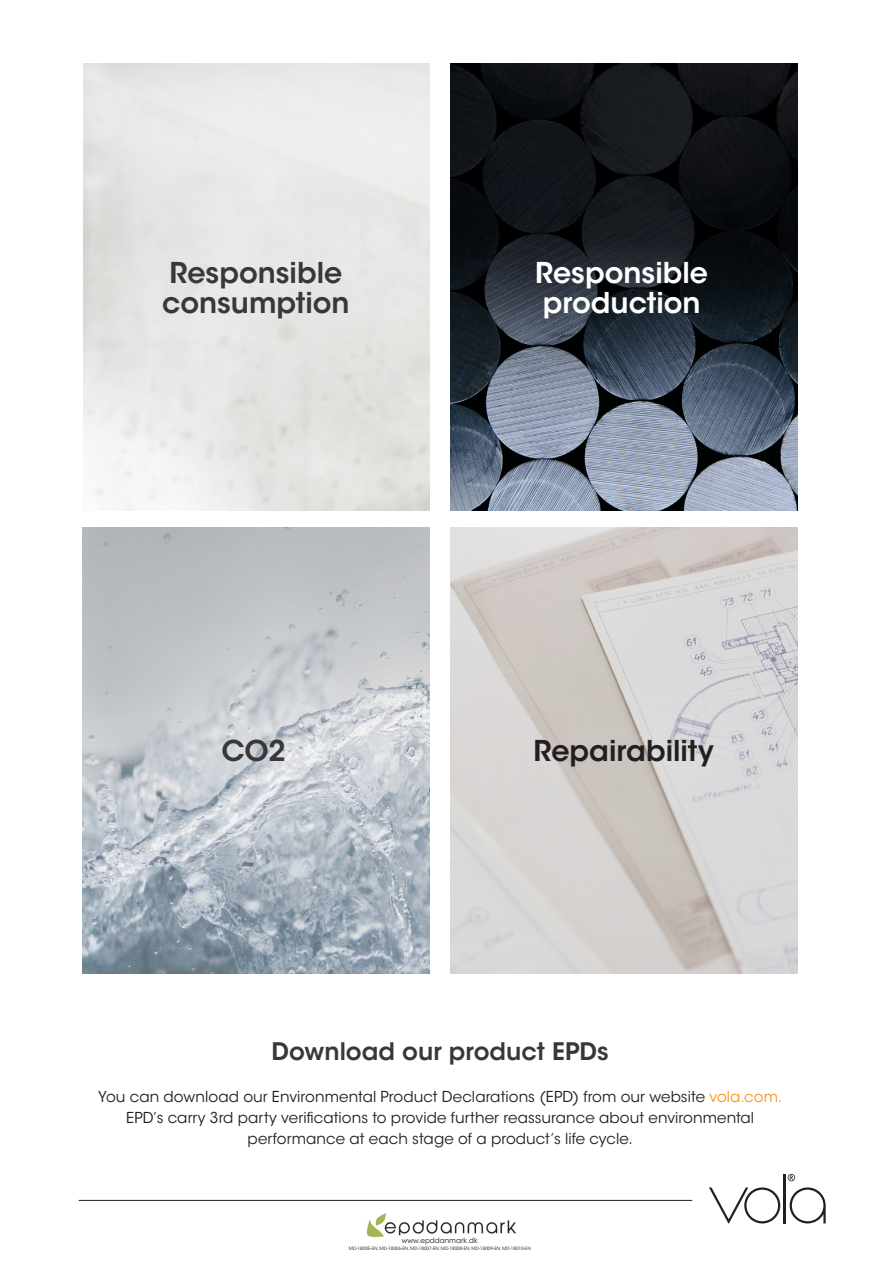
<style>
.page{position:relative;width:893px;height:1263px;background:#fff}
.page>*{position:absolute;margin:0;border:0;box-sizing:border-box;transform-origin:0 0}
.t1{font:600 28.5px "ITC Avant Garde Std";color:#383839}
.t2{font:600 28.5px "ITC Avant Garde Std";color:#fff}
.t3{font:600 28.5px "ITC Avant Garde Std";color:#231f20}
.t4{font:600 24px "ITC Avant Garde Std";color:#383839}
.t5{font:15px "ITC Avant Garde Std";letter-spacing:.005em;color:#231f20}
.t6{font:7.2px "ITC Avant Garde Std";color:#231f20}
.t7{font:4.5px "ITC Avant Garde Std";color:#231f20}
.s1{color:#f7931d}
</style>
<div class="page">
<img style="left:83px;top:527px;width:346px;height:447px">
<img style="left:451px;top:527px;width:346px;height:447px">
<img style="left:451px;top:64px;width:346px;height:446px">
<hr style="left:784px;top:1174px;width:2px;height:49px;background:#231f20">
<svg style="left:790px;top:1187px;width:36px;height:36px"></svg>
<svg style="left:709px;top:1187px;width:71px;height:36px"></svg>
<svg style="left:788px;top:1174px;width:7px;height:7px"></svg>
<hr style="left:79px;top:1200px;width:613px;height:1px;background:#231f20">
<img style="left:367px;top:1213px;width:149px;height:25px">
<p class="t1" style="left:170px;top:255px;width:174px">Responsible</p>
<p class="t1" style="left:162px;top:285px;width:189px">consumption</p>
<p class="t2" style="left:535px;top:254px;width:174px">Responsible</p>
<p class="t2" style="left:543px;top:284px;width:159px">production</p>
<p class="t1" style="left:221px;top:733px;width:66px">CO2</p>
<p class="t3" style="left:534px;top:733px;width:182px">Repairability</p>
<p class="t4" style="left:272px;top:1036px;width:339px">Download our product EPDs</p>
<p class="t5" style="left:98px;top:1087px;width:685px">You can download our Environmental Product Declarations (EPD) from our website <span class="s1">vola.com.</span></p>
<p class="t5" style="left:126px;top:1108px;width:630px">EPD’s carry 3rd party verifications to provide further reassurance about environmental</p>
<p class="t5" style="left:248px;top:1129px;width:387px">performance at each stage of a product’s life cycle.</p>
<p class="t6" style="left:402px;top:1235px;width:77px">www.epddanmark.dk</p>
<p class="t7" style="left:349px;top:1246px;width:183px">MD-18005-EN, MD-18006-EN, MD-18007-EN, MD-18008-EN, MD-18009-EN, MD-18010-EN</p>
</div>
